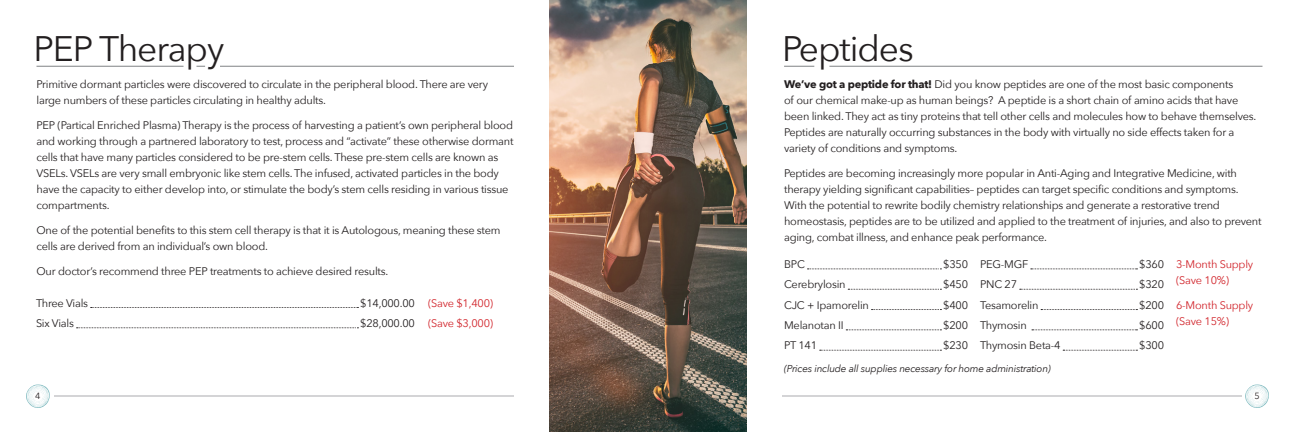
<style>
.page{position:relative;width:1296px;height:432px;background:#fff}
.page>*{position:absolute;margin:0;border:0;box-sizing:border-box;transform-origin:0 0}
.Main_Text{font:35.4px "Avenir Next";letter-spacing:-.03em;color:#231f20}
.Main_Text-2{font:11px/16px "Avenir Next";letter-spacing:-.02em;color:#231f20}
.Main_Text-3{font:11px/16px "Avenir Next";letter-spacing:-.02em;color:#d1232a}
.Main_Text-4{font:italic 10px "Avenir Next";letter-spacing:-.02em;color:#231f20}
.t1{font:9px "Avenir Next";color:#231f20}
.s1{font-weight:700}
</style>
<div class="page">
<img style="left:549px;top:0;width:198px;height:432px">
<svg style="left:26px;top:384px;width:24px;height:24px"></svg>
<svg style="left:1245px;top:384px;width:24px;height:24px"></svg>
<hr style="left:54px;top:396px;width:460px;height:1px;background:#aaabaf">
<hr style="left:782px;top:396px;width:460px;height:1px;background:#aaabaf">
<hr style="left:36px;top:66px;width:148px;height:1px;background:#808285">
<hr style="left:220px;top:66px;width:294px;height:1px;background:#808285">
<svg style="left:91px;top:307px;width:267px;height:1px"></svg>
<svg style="left:77px;top:328px;width:281px;height:1px"></svg>
<hr style="left:829px;top:66px;width:433px;height:1px;background:#808285">
<hr style="left:784px;top:66px;width:30px;height:1px;background:#808285">
<svg style="left:807px;top:269px;width:134px;height:1px"></svg>
<svg style="left:848px;top:289px;width:93px;height:1px"></svg>
<svg style="left:872px;top:309px;width:69px;height:1px"></svg>
<svg style="left:846px;top:330px;width:95px;height:1px"></svg>
<svg style="left:820px;top:350px;width:121px;height:1px"></svg>
<svg style="left:1031px;top:269px;width:106px;height:1px"></svg>
<svg style="left:1020px;top:289px;width:117px;height:1px"></svg>
<svg style="left:1041px;top:309px;width:96px;height:1px"></svg>
<svg style="left:1032px;top:330px;width:105px;height:1px"></svg>
<svg style="left:1063px;top:350px;width:74px;height:1px"></svg>
<p class="Main_Text" style="left:34px;top:19px;width:192px">PEP Therapy</p>
<p class="Main_Text-2" style="left:36px;top:76px;width:453px">Primitive dormant particles were discovered to circulate in the peripheral blood. There are very large numbers of these particles circulating in healthy adults.</p>
<p class="Main_Text-2" style="left:36px;top:117px;width:479px">PEP (Partical Enriched Plasma) Therapy is the process of harvesting a patient’s own peripheral blood and working through a partnered laboratory to test, process and “activate” these otherwise dormant cells that have many particles considered to be pre-stem cells. These pre-stem cells are known as VSELs. VSELs are very small embryonic like stem cells. The infused, activated particles in the body have the capacity to either develop into, or stimulate the body’s stem cells residing in various tissue compartments.</p>
<p class="Main_Text-2" style="left:36px;top:222px;width:466px">One of the potential benefits to this stem cell therapy is that it is Autologous, meaning these stem cells are derived from an individual’s own blood.</p>
<p class="Main_Text-2" style="left:36px;top:263px;width:353px">Our doctor’s recommend three PEP treatments to achieve desired results.</p>
<p class="Main_Text-2" style="left:36px;top:294px;width:54px">Three Vials</p>
<p class="Main_Text-2" style="left:360px;top:294px;width:56px">$14,000.00</p>
<p class="Main_Text-2" style="left:36px;top:315px;width:40px">Six Vials</p>
<p class="Main_Text-2" style="left:360px;top:315px;width:56px">$28,000.00</p>
<p class="Main_Text-3" style="left:428px;top:294px;width:67px">(Save $1,400)</p>
<p class="Main_Text-3" style="left:428px;top:315px;width:67px">(Save $3,000)</p>
<p class="Main_Text" style="left:782px;top:19px;width:133px">Peptides</p>
<p class="Main_Text-2" style="left:784px;top:76px;width:474px"><span class="s1">We’ve got a peptide for that!</span> Did you know peptides are one of the most basic components<br>of our chemical make-up as human beings? A peptide is a short chain of amino acids that have been linked. They act as tiny proteins that tell other cells and molecules how to behave themselves.<br>Peptides are naturally occurring substances in the body with virtually no side effects taken for a variety of conditions and symptoms.</p>
<p class="Main_Text-2" style="left:784px;top:165px;width:479px">Peptides are becoming increasingly more popular in Anti-Aging and Integrative Medicine, with therapy yielding significant capabilities– peptides can target specific conditions and symptoms.<br>With the potential to rewrite bodily chemistry relationships and generate a restorative trend homeostasis, peptides are to be utilized and applied to the treatment of injuries, and also to prevent aging, combat illness, and enhance peak performance.</p>
<p class="Main_Text-2" style="left:784px;top:256px;width:22px">BPC</p>
<p class="Main_Text-2" style="left:943px;top:256px;width:26px">$350</p>
<p class="Main_Text-2" style="left:784px;top:276px;width:63px">Cerebrylosin</p>
<p class="Main_Text-2" style="left:943px;top:276px;width:26px">$450</p>
<p class="Main_Text-2" style="left:784px;top:296px;width:86px">CJC + Ipamorelin</p>
<p class="Main_Text-2" style="left:943px;top:296px;width:26px">$400</p>
<p class="Main_Text-2" style="left:784px;top:317px;width:61px">Melanotan II</p>
<p class="Main_Text-2" style="left:943px;top:317px;width:26px">$200</p>
<p class="Main_Text-2" style="left:784px;top:337px;width:35px">PT 141</p>
<p class="Main_Text-2" style="left:943px;top:337px;width:26px">$230</p>
<p class="Main_Text-2" style="left:980px;top:256px;width:50px">PEG-MGF</p>
<p class="Main_Text-2" style="left:1139px;top:256px;width:26px">$360</p>
<p class="Main_Text-2" style="left:980px;top:276px;width:39px">PNC 27</p>
<p class="Main_Text-2" style="left:1139px;top:276px;width:26px">$320</p>
<p class="Main_Text-2" style="left:980px;top:296px;width:60px">Tesamorelin</p>
<p class="Main_Text-2" style="left:1139px;top:296px;width:26px">$200</p>
<p class="Main_Text-2" style="left:980px;top:317px;width:48px">Thymosin</p>
<p class="Main_Text-2" style="left:1139px;top:317px;width:26px">$600</p>
<p class="Main_Text-2" style="left:980px;top:337px;width:82px">Thymosin Beta-4</p>
<p class="Main_Text-2" style="left:1139px;top:337px;width:26px">$300</p>
<p class="Main_Text-4" style="left:784px;top:360px;width:268px">(Prices include all supplies necessary for home administration)</p>
<p class="Main_Text-3" style="left:1176px;top:256px;width:79px">3-Month Supply (Save 10%)</p>
<p class="Main_Text-3" style="left:1176px;top:297px;width:79px">6-Month Supply (Save 15%)</p>
<p class="t1" style="left:35px;top:388px;width:7px">4</p>
<p class="t1" style="left:1254px;top:388px;width:7px">5</p>
</div>
